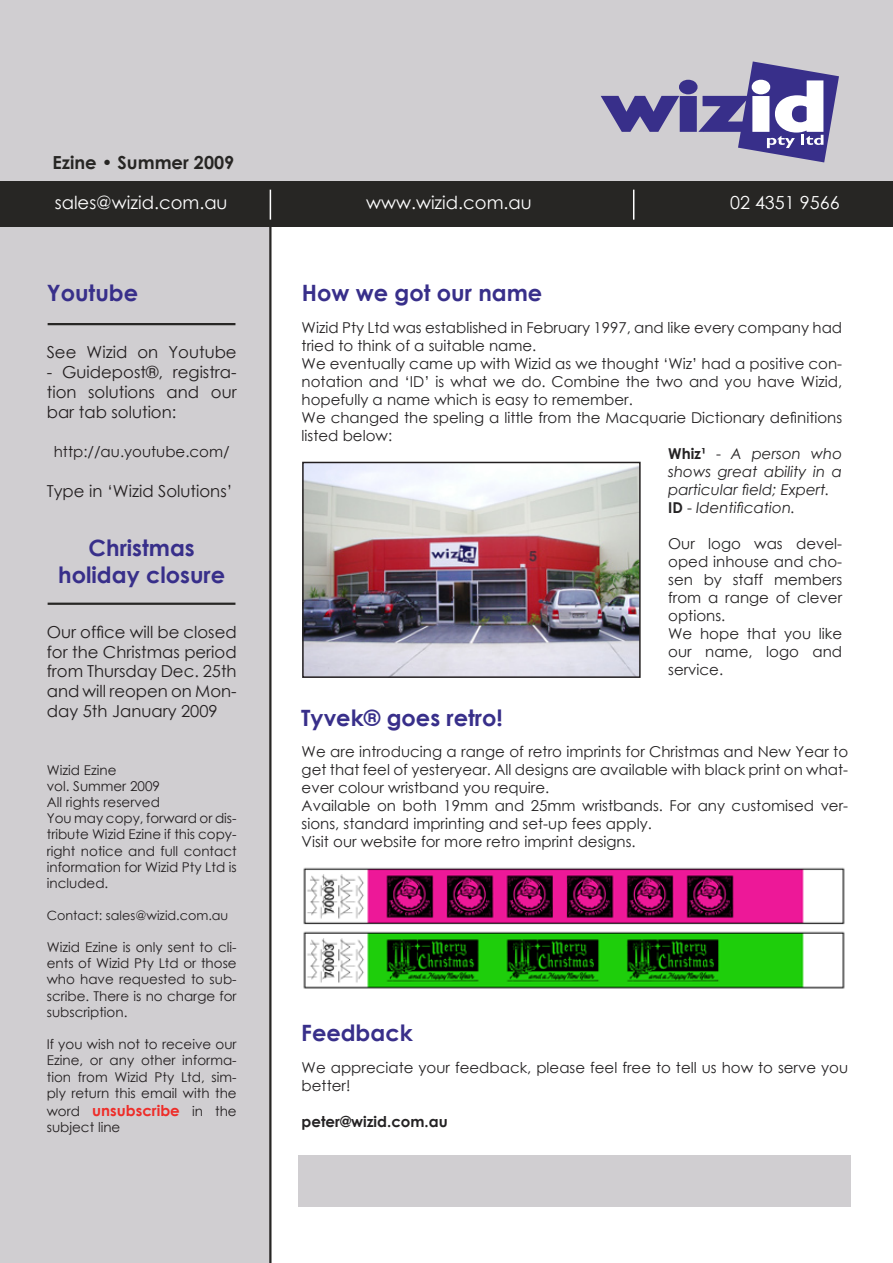
<style>
.page{position:relative;width:893px;height:1263px;background:#fff}
.page>*{position:absolute;margin:0;border:0;box-sizing:border-box;transform-origin:0 0}
.t1{font:700 22.5px "Century Gothic";color:#382f8a}
.t2{font:18px "Century Gothic";color:#fff}
.t3{font:700 18px "Century Gothic";color:#272624}
.t4{font:16.5px/19.8px "Century Gothic";color:#231f20;text-align:justify}
.t5{font:15px/18px "Century Gothic";color:#252324}
.t6{font:italic 15px/18px "Century Gothic";color:#252324;text-align:justify}
.t7{font:15px "Century Gothic";color:#231f20}
.t8{font:700 15px "Century Gothic";color:#ee2d29}
.t9{font:700 15px "Century Gothic";color:#252324}
.t10{font:13.5px/16.2px "Century Gothic";color:#231f20;text-align:justify}
.t11{font:12.75px "Century Gothic";color:#231f20}
.s1{font-weight:400;font-size:13.5px;color:#231f20}
.s2{font-weight:700;font-style:normal}
.s3{font-style:normal}
</style>
<div class="page">
<div style="left:0;top:205px;width:270px;height:1058px;background:#d0ced1"></div>
<div style="left:0;top:0;width:893px;height:182px;background:#d0ced1"></div>
<svg style="left:601px;top:61px;width:238px;height:102px"></svg>
<div style="left:0;top:182px;width:893px;height:45px;background:#272624"></div>
<hr style="left:269px;top:205px;width:2px;height:1058px;background:#272624">
<hr style="left:270px;top:190px;width:1px;height:30px;background:#fff">
<hr style="left:633px;top:190px;width:1px;height:30px;background:#fff">
<div style="left:298px;top:1155px;width:553px;height:51px;background:#d0ced1"></div>
<hr style="left:48px;top:323px;width:187px;height:2px;background:#272624">
<hr style="left:48px;top:603px;width:187px;height:2px;background:#272624">
<img style="left:305px;top:465px;width:333px;height:210px">
<div style="left:302px;top:462px;width:339px;height:216px;border:2px solid #231f20"></div>
<img style="left:303px;top:867px;width:542px;height:58px">
<img style="left:303px;top:931px;width:542px;height:58px">
<p class="t3" style="left:52px;top:148px;width:183px">Ezine • Summer 2009</p>
<p class="t2" style="left:55px;top:190px;width:174px">sales@wizid.com.au</p>
<p class="t2" style="left:366px;top:190px;width:167px">www.wizid.com.au</p>
<p class="t2" style="left:730px;top:190px;width:111px">02 4351 9566</p>
<p class="t1" style="left:47px;top:276px;width:93px">Youtube</p>
<p class="t4" style="left:47px;top:342px;width:191px">See Wizid on Youtube</p>
<p class="t4" style="left:47px;top:362px;width:191px">- Guidepost®, registra&shy;tion solutions and our bar tab solution:</p>
<p class="t7" style="left:54px;top:441px;width:177px">http://au.youtube.com/</p>
<p class="t4" style="left:47px;top:481px;width:187px">Type in ‘Wizid Solutions’</p>
<p class="t1" style="left:89px;top:531px;width:108px">Christmas</p>
<p class="t1" style="left:58px;top:558px;width:168px">holiday closure</p>
<p class="t4" style="left:47px;top:622px;width:191px">Our office will be closed for the Christmas period from Thursday Dec. 25th and will reopen on Mon&shy;day 5th January 2009</p>
<p class="t10" style="left:47px;top:761px;width:71px">Wizid Ezine</p>
<p class="t10" style="left:47px;top:778px;width:115px">vol. Summer 2009</p>
<p class="t10" style="left:47px;top:794px;width:115px">All rights reserved</p>
<p class="t10" style="left:47px;top:810px;width:191px">You may copy, forward or dis&shy;tribute Wizid Ezine if this copy&shy;right notice and full contact information for Wizid Pty Ltd is included.</p>
<p class="t11" style="left:47px;top:906px;width:183px">Contact: sales@wizid.com.au</p>
<p class="t10" style="left:47px;top:939px;width:191px">Wizid Ezine is only sent to cli&shy;ents of Wizid Pty Ltd or those who have requested to sub&shy;scribe. There is no charge for subscription.</p>
<p class="t10" style="left:47px;top:1036px;width:191px">If you wish not to receive our Ezine, or any other informa&shy;tion from Wizid Pty Ltd, sim&shy;ply return this email with the</p>
<p class="t8" style="left:47px;top:1099px;width:191px"><span class="s1">word</span> unsubscribe <span class="s1">in the</span></p>
<p class="t10" style="left:47px;top:1119px;width:75px">subject line</p>
<p class="t1" style="left:302px;top:276px;width:242px">How we got our name</p>
<p class="t5" style="left:302px;top:318px;width:542px">Wizid Pty Ltd was established in February 1997, and like every company had tried to think of a suitable name.</p>
<p class="t5" style="left:302px;top:354px;width:542px;text-align:justify">We eventually came up with Wizid as we thought ‘Wiz’ had a positive con&shy;notation and ‘ID’ is what we do. Combine the two and you have Wizid, hopefully a name which is easy to remember.</p>
<p class="t5" style="left:302px;top:408px;width:542px">We changed the speling a little from the Macquarie Dictionary definitions listed below:</p>
<p class="t6" style="left:668px;top:444px;width:176px"><span class="s2">Whiz¹</span> <span class="s3">-</span> A person who shows great ability in a particular field; Expert.</p>
<p class="t6" style="left:668px;top:498px;width:129px"><span class="s2">ID</span> <span class="s3">-</span> Identification.</p>
<p class="t5" style="left:668px;top:534px;width:175px;text-align:justify">Our logo was devel&shy;oped inhouse and cho&shy;sen by staff members from a range of clever options.</p>
<p class="t5" style="left:668px;top:624px;width:176px;text-align:justify">We hope that you like our name, logo and service.</p>
<p class="t1" style="left:301px;top:700px;width:203px">Tyvek® goes retro!</p>
<p class="t5" style="left:302px;top:742px;width:548px;text-align:justify">We are introducing a range of retro imprints for Christmas and New Year to get that feel of yesteryear. All designs are available with black print on what&shy;ever colour wristband you require.</p>
<p class="t5" style="left:302px;top:796px;width:548px">Available on both 19mm and 25mm wristbands. For any customised ver&shy;sions, standard imprinting and set-up fees apply.</p>
<p class="t5" style="left:302px;top:832px;width:336px">Visit our website for more retro imprint designs.</p>
<p class="t1" style="left:301px;top:1016px;width:113px">Feedback</p>
<p class="t5" style="left:302px;top:1058px;width:548px">We appreciate your feedback, please feel free to tell us how to serve you better!</p>
<p class="t9" style="left:302px;top:1110px;width:148px">peter@wizid.com.au</p>
</div>
